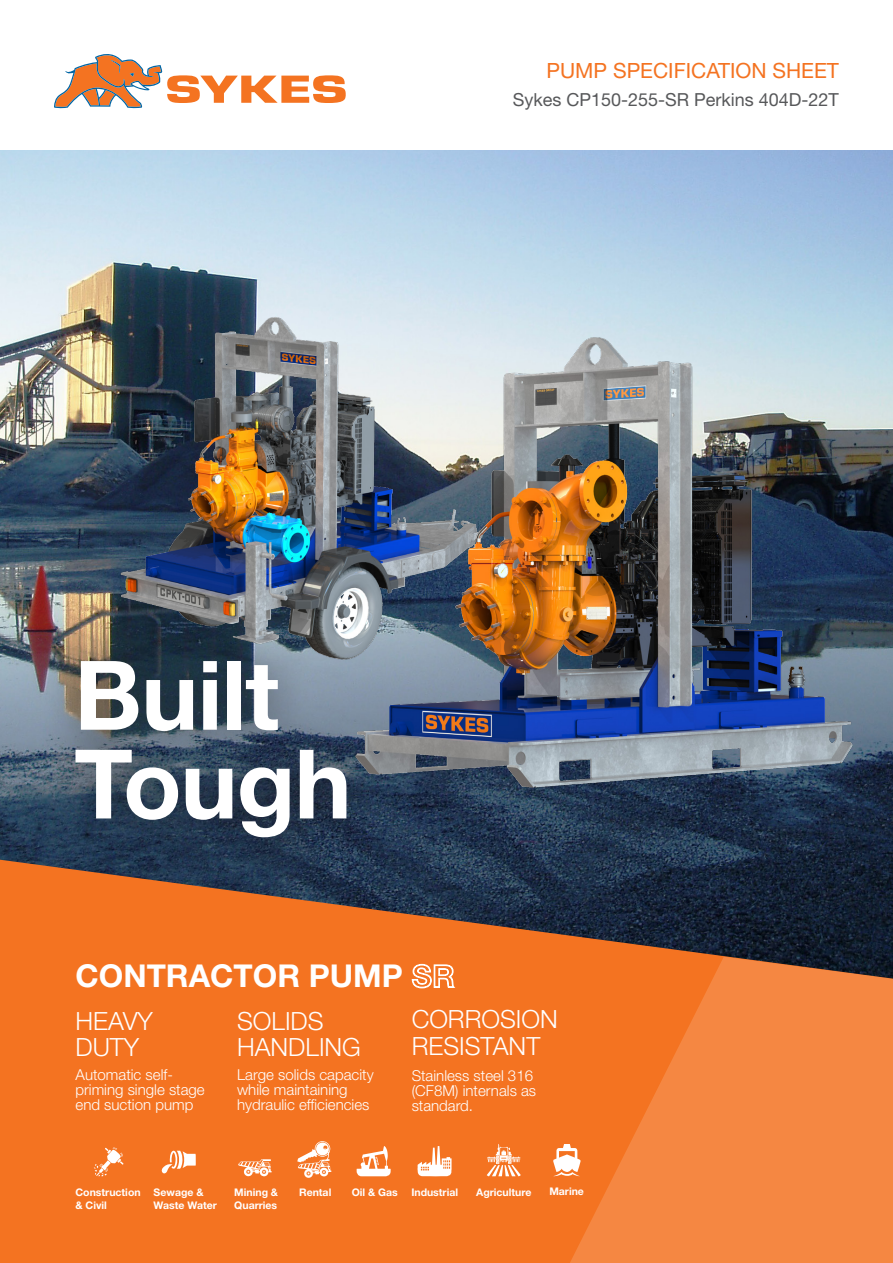
<style>
.page{position:relative;width:893px;height:1263px;background:#fff}
.page>*{position:absolute;margin:0;border:0;box-sizing:border-box;transform-origin:0 0}
.t1{font:700 96.15px/88.8px "Helvetica Neue LT Std";letter-spacing:-.01em;color:#fff}
.t2{font:700 31.5px "Helvetica Neue LT Std";color:#fff}
.t3{font:300 25.05px/25px "Helvetica Neue LT Std";color:#fff}
.t4{font:21px "Helvetica Neue LT Std";color:#f47321}
.t5{font:18px "Helvetica Neue LT Std";color:#57585a}
.t6{font:300 15px/15px "Helvetica Neue LT Std";color:#fff}
.t7{font:700 10.5px/13.5px "Helvetica Neue LT Std";color:#fff}
.s1{font-family:"Helvetica Neue LT Std Bd Ou";font-weight:400}
</style>
<div class="page">
<img style="left:0;top:151px;width:893px;height:706px">
<svg style="left:0;top:857px;width:893px;height:406px;background:#c96426"></svg>
<svg style="left:559px;top:957px;width:334px;height:306px;background:#f07f39"></svg>
<div style="left:38px;top:622px;width:348px;height:253px;background:#231f20;opacity:.55"></div>
<svg style="left:417px;top:1146px;width:35px;height:30px"></svg>
<svg style="left:486px;top:1144px;width:35px;height:32px"></svg>
<svg style="left:357px;top:1146px;width:34px;height:30px"></svg>
<svg style="left:162px;top:1150px;width:34px;height:23px"></svg>
<svg style="left:94px;top:1147px;width:30px;height:29px"></svg>
<svg style="left:238px;top:1159px;width:34px;height:17px"></svg>
<svg style="left:297px;top:1140px;width:34px;height:38px"></svg>
<svg style="left:553px;top:1144px;width:28px;height:32px"></svg>
<svg style="left:54px;top:54px;width:292px;height:54px"></svg>
<img style="left:120px;top:316px;width:366px;height:345px">
<img style="left:353px;top:334px;width:501px;height:457px">
<h3 class="t4" style="left:546px;top:58px;width:294px">PUMP SPECIFICATION SHEET</h3>
<p class="t5" style="left:513px;top:89px;width:328px">Sykes CP150-255-SR Perkins 404D-22T</p>
<h1 class="t1" style="left:74px;top:649px;width:279px">Built<br>Tough</h1>
<p class="t2" style="left:76px;top:957px;width:381px">CONTRACTOR PUMP <span class="s1">SR</span></p>
<h3 class="t3" style="left:76px;top:1008px;width:79px">HEAVY<br>DUTY</h3>
<p class="t6" style="left:76px;top:1066px;width:131px">Automatic self&shy;priming single stage end suction pump</p>
<h3 class="t3" style="left:237px;top:1008px;width:125px">SOLIDS<br>HANDLING</h3>
<p class="t6" style="left:237px;top:1066px;width:138px">Large solids capacity while maintaining hydraulic efficiencies</p>
<h3 class="t3" style="left:412px;top:1004px;width:148px;line-height:27.6px">CORROSION<br>RESISTANT</h3>
<p class="t6" style="left:412px;top:1068px;width:126px">Stainless steel 316 (CF8M) internals as standard.</p>
<p class="t7" style="left:76px;top:1185px;width:67px">Construction &amp; Civil</p>
<p class="t7" style="left:234px;top:1185px;width:45px">Mining &amp;<br>Quarries</p>
<p class="t7" style="left:299px;top:1185px;width:34px">Rental</p>
<p class="t7" style="left:549px;top:1185px;width:36px">Marine</p>
<p class="t7" style="left:154px;top:1185px;width:51px">Sewage &amp;</p>
<p class="t7" style="left:352px;top:1185px;width:48px">Oil &amp; Gas</p>
<p class="t7" style="left:411px;top:1185px;width:48px">Industrial</p>
<p class="t7" style="left:476px;top:1185px;width:57px">Agriculture</p>
<p class="t7" style="left:154px;top:1198px;width:65px">Waste Water</p>
</div>
